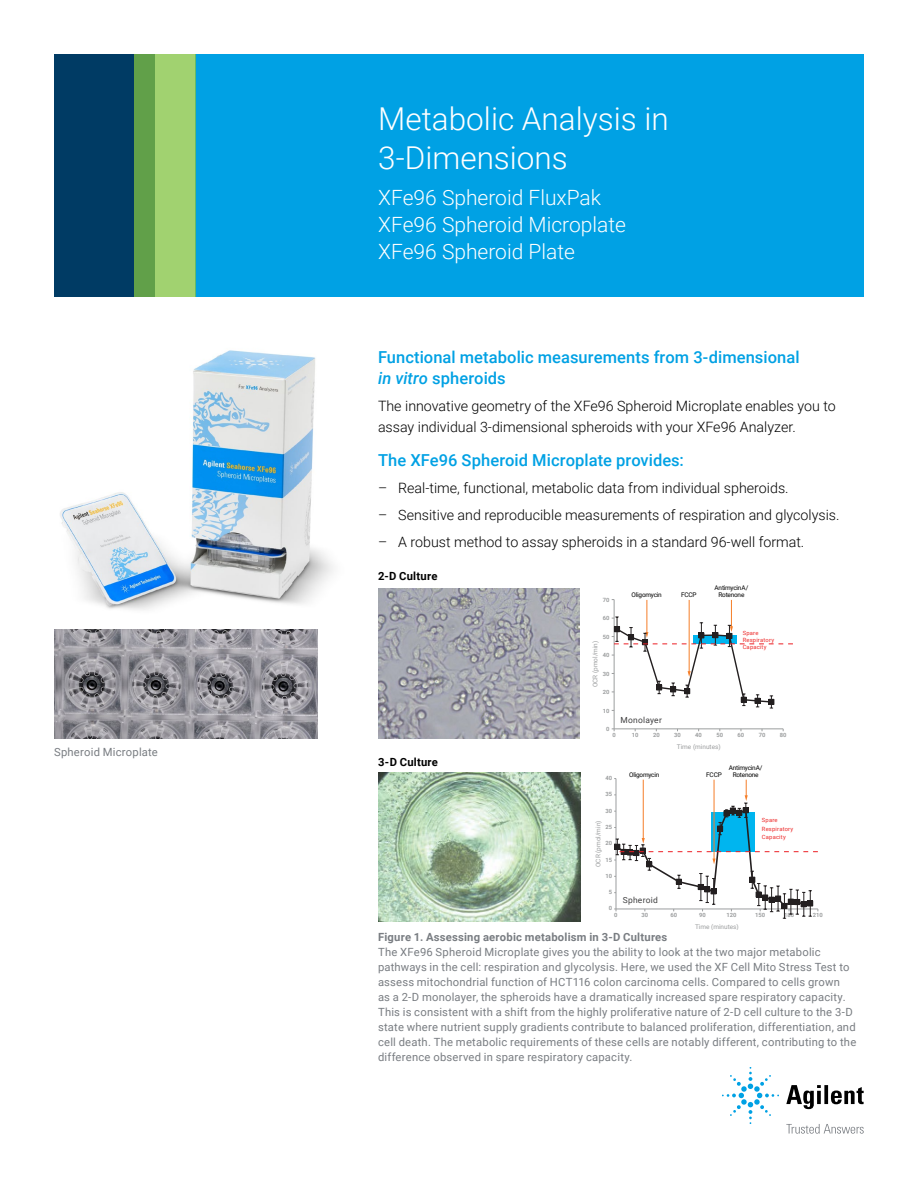
<style>
.page{position:relative;width:918px;height:1188px;background:#fff}
.page>*{position:absolute;margin:0;border:0;box-sizing:border-box;transform-origin:0 0}
.t1{font:300 31.5px/39px "Roboto";color:#fff}
.t2{font:300 21px/27px "Roboto";color:#fff}
.t3{font:500 16.5px/21px "Roboto";letter-spacing:.005em;color:#00a1e4}
.t4{font:300 14.25px/21px "Roboto";color:#000}
.t5{font:11.25px/15px "Roboto";letter-spacing:.015em;color:#797d82}
.t6{font:700 11.25px "Roboto";letter-spacing:.02em;color:#797d82}
.t7{font:700 11.25px "Roboto";letter-spacing:.02em;color:#000}
.t8{font:8.4px "Roboto";letter-spacing:.03em;color:#404041}
.t9{font:6.45px/6.9px "Roboto";letter-spacing:-.03em;color:#000;text-align:center}
.t10{font:6.45px "Roboto";color:#9c9e9f}
.t11{font:700 5.85px "Roboto";color:#9c9e9f}
.t12{font:5.85px/8.1px "Roboto";letter-spacing:.03em;color:#ed2828}
.s1{font-style:italic}
</style>
<div class="page">
<div style="left:195px;top:54px;width:669px;height:243px;background:#00a1e4"></div>
<div style="left:54px;top:54px;width:101px;height:243px;background:#003b64"></div>
<svg style="left:134px;top:54px;width:61px;height:243px;background:#8ac062"></svg>
<img style="left:60px;top:350px;width:273px;height:260px">
<img style="left:54px;top:630px;width:264px;height:109px">
<img style="left:378px;top:589px;width:202px;height:150px">
<img style="left:379px;top:772px;width:201px;height:149px">
<svg style="left:614px;top:778px;width:205px;height:141px"></svg>
<hr style="left:614px;top:600px;width:1px;height:129px;background:#9c9e9f">
<hr style="left:614px;top:729px;width:169px;height:1px;background:#9c9e9f">
<svg style="left:612px;top:599px;width:181px;height:112px"></svg>
<svg style="left:786px;top:1085px;width:78px;height:24px"></svg>
<svg style="left:722px;top:1067px;width:57px;height:57px"></svg>
<svg style="left:786px;top:1124px;width:78px;height:10px"></svg>
<p class="t5" style="left:54px;top:744px;width:105px">Spheroid Microplate</p>
<h1 class="t1" style="left:378px;top:98px;width:292px">Metabolic Analysis in<br>3-Dimensions</h1>
<h2 class="t2" style="left:378px;top:184px;width:249px">XFe96 Spheroid FluxPak<br>XFe96 Spheroid Microplate<br>XFe96 Spheroid Plate</h2>
<h3 class="t3" style="left:378px;top:346px;width:423px">Functional metabolic measurements from 3-dimensional <span class="s1">in vitro</span> spheroids</h3>
<p class="t4" style="left:378px;top:395px;width:459px">The innovative geometry of the XFe96 Spheroid Microplate enables you to assay individual 3-dimensional spheroids with your XFe96 Analyzer.</p>
<h3 class="t3" style="left:378px;top:449px;width:307px">The XFe96 Spheroid Microplate provides:</h3>
<p class="t4" style="left:378px;top:477px;width:412px">– Real-time, functional, metabolic data from individual spheroids.</p>
<p class="t4" style="left:378px;top:504px;width:463px">– Sensitive and reproducible measurements of respiration and glycolysis.</p>
<p class="t4" style="left:378px;top:531px;width:428px">– A robust method to assay spheroids in a standard 96-well format.</p>
<p class="t7" style="left:378px;top:568px;width:61px">2-D Culture</p>
<p class="t11" style="left:603px;top:596px;width:8px">70</p>
<p class="t11" style="left:603px;top:614px;width:8px">60</p>
<p class="t11" style="left:603px;top:633px;width:8px">50</p>
<p class="t10" style="left:591px;top:687px;width:48px;rotate:-90deg">OCR (pmol/min)</p>
<p class="t11" style="left:603px;top:651px;width:8px">40</p>
<p class="t11" style="left:603px;top:669px;width:8px">30</p>
<p class="t11" style="left:603px;top:688px;width:8px">20</p>
<p class="t11" style="left:603px;top:706px;width:8px">10</p>
<p class="t9" style="left:632px;top:591px;width:32px">Oligomycin</p>
<p class="t9" style="left:681px;top:591px;width:17px">FCCP</p>
<p class="t9" style="left:715px;top:584px;width:35px">AntimycinA/<br>Rotenone</p>
<p class="t8" style="left:621px;top:714px;width:43px">Monolayer</p>
<p class="t12" style="left:743px;top:629px;width:33px;line-height:7.2px">Spare<br>Respiratory<br>Capacity</p>
<p class="t11" style="left:606px;top:725px;width:5px">0</p>
<p class="t11" style="left:613px;top:730px;width:5px">0</p>
<p class="t11" style="left:632px;top:730px;width:8px">10</p>
<p class="t11" style="left:653px;top:730px;width:8px">20</p>
<p class="t11" style="left:674px;top:730px;width:8px">30</p>
<p class="t11" style="left:695px;top:730px;width:8px">40</p>
<p class="t11" style="left:716px;top:730px;width:8px">50</p>
<p class="t11" style="left:738px;top:730px;width:8px">60</p>
<p class="t11" style="left:759px;top:730px;width:8px">70</p>
<p class="t11" style="left:780px;top:730px;width:8px">80</p>
<p class="t7" style="left:378px;top:755px;width:61px">3-D Culture</p>
<p class="t11" style="left:605px;top:774px;width:8px">40</p>
<p class="t11" style="left:605px;top:790px;width:8px">35</p>
<p class="t11" style="left:605px;top:807px;width:8px">30</p>
<p class="t10" style="left:594px;top:867px;width:48px;rotate:-90deg">OCR (pmol/min)</p>
<p class="t11" style="left:605px;top:823px;width:8px">25</p>
<p class="t11" style="left:605px;top:839px;width:8px">20</p>
<p class="t11" style="left:605px;top:855px;width:8px">15</p>
<p class="t11" style="left:605px;top:872px;width:8px">10</p>
<p class="t11" style="left:609px;top:888px;width:5px">5</p>
<p class="t10" style="left:677px;top:742px;width:45px">Time (minutes)</p>
<p class="t9" style="left:629px;top:771px;width:32px">Oligomycin</p>
<p class="t9" style="left:706px;top:771px;width:17px">FCCP</p>
<p class="t9" style="left:729px;top:764px;width:35px">AntimycinA/<br>Rotenone</p>
<p class="t12" style="left:762px;top:816px;width:33px">Spare<br>Respiratory<br>Capacity</p>
<p class="t8" style="left:623px;top:894px;width:37px">Spheroid</p>
<p class="t11" style="left:609px;top:904px;width:5px">0</p>
<p class="t11" style="left:614px;top:910px;width:5px">0</p>
<p class="t11" style="left:641px;top:910px;width:8px">30</p>
<p class="t11" style="left:670px;top:910px;width:8px">60</p>
<p class="t11" style="left:699px;top:910px;width:8px">90</p>
<p class="t11" style="left:726px;top:910px;width:12px">120</p>
<p class="t11" style="left:755px;top:910px;width:12px">150</p>
<p class="t11" style="left:784px;top:910px;width:12px">180</p>
<p class="t11" style="left:813px;top:910px;width:12px">210</p>
<p class="t10" style="left:695px;top:922px;width:45px">Time (minutes)</p>
<p class="t6" style="left:378px;top:930px;width:291px">Figure 1. Assessing aerobic metabolism in 3-D Cultures</p>
<p class="t5" style="left:378px;top:945px;width:480px">The XFe96 Spheroid Microplate gives you the ability to look at the two major metabolic pathways in the cell: respiration and glycolysis. Here, we used the XF Cell Mito Stress Test to assess mitochondrial function of HCT116 colon carcinoma cells. Compared to cells grown<br>as a 2-D monolayer, the spheroids have a dramatically increased spare respiratory capacity.<br>This is consistent with a shift from the highly proliferative nature of 2-D cell culture to the 3-D state where nutrient supply gradients contribute to balanced proliferation, differentiation, and cell death. The metabolic requirements of these cells are notably different, contributing to the difference observed in spare respiratory capacity.</p>
</div>
